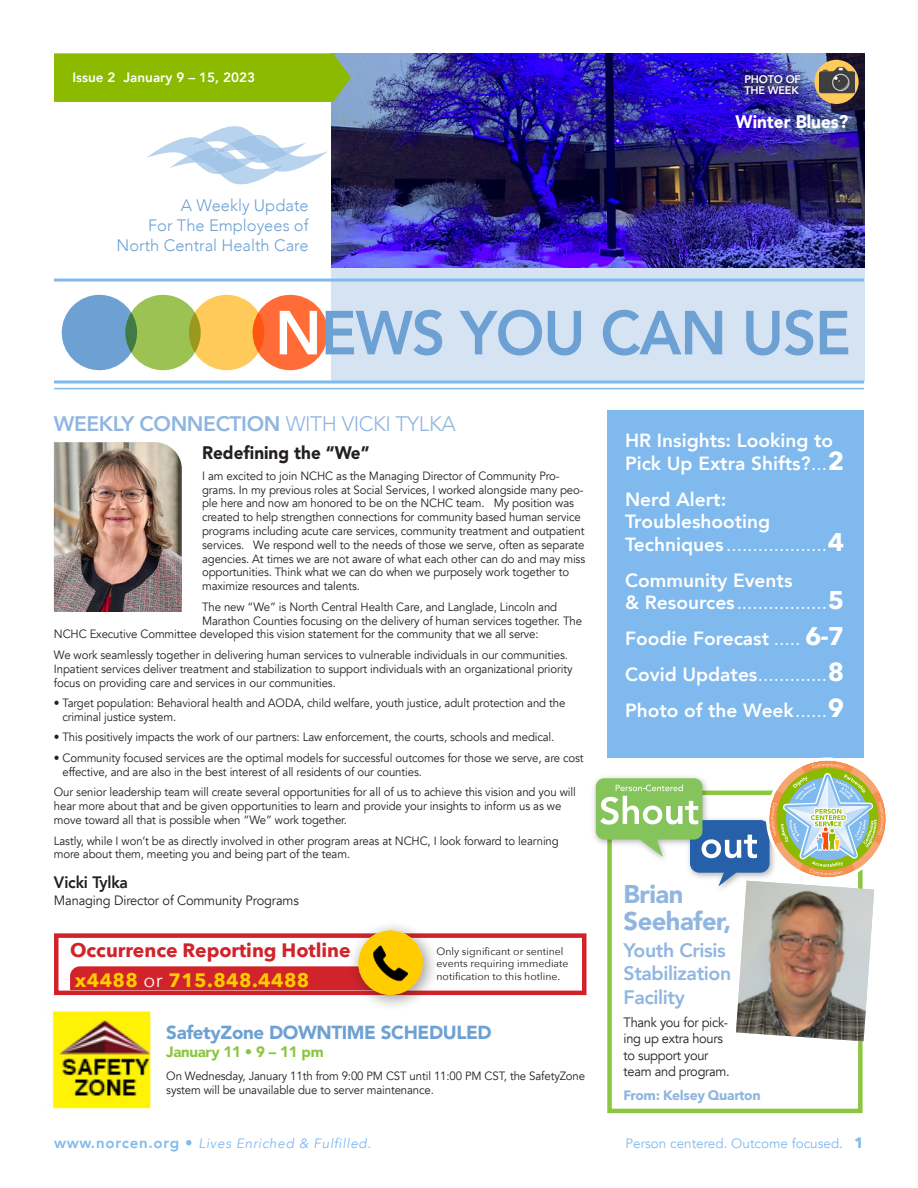
<style>
.page{position:relative;width:918px;height:1188px;background:#fff}
.page>*{position:absolute;margin:0;border:0;box-sizing:border-box;transform-origin:0 0}
.t1{font:800 61.5px "Avenir";letter-spacing:-.02em;color:#6da1d4;scale:.95 1}
._2-SubHeader{font:900 25.5px/27px "Avenir";letter-spacing:-.02em;color:#90b6e0}
._1-Header{font:800 21px "Avenir";letter-spacing:-.02em;color:#90b6e0}
._2-SubHeader-2{font:800 19.5px/23.4px "Avenir";letter-spacing:-.02em;color:#90b6e0}
.t2{font:700 19.35px/30px "Avenir Next";color:#d1232a}
._1_5-HeaderREV{font:800 19.05px/22.5px "Avenir";color:#fff}
._1_5-HeaderREV-2{font:19.05px "Avenir";color:#fff}
._1-Header-2{font:900 18.75px "Avenir";letter-spacing:-.02em;color:#6da1d4}
._3-BodyCopy{font:900 18px "Avenir";color:#231f20;scale:.95 1}
._3-BodyCopy-2{font:900 18px "Avenir";color:#fff;scale:.95 1}
.t3{font:300 16.5px/19.8px "Avenir";color:#6da1d4;text-align:right}
._3-BodyCopy-3{font:800 16.5px "Avenir";letter-spacing:-.01em;color:#231f20;scale:.95 1}
._2-SubHeader-3{font:900 15px "Avenir";letter-spacing:-.02em;color:#8bc640}
._2-SubHeader-4{font:13.5px/16.5px "Avenir";letter-spacing:-.02em;color:#231f20;scale:.95 1}
.t4{font:italic 13.5px "Avenir";letter-spacing:.05em;color:#7fb9ee}
._3-BodyCopy-4{font:13.5px "Avenir";letter-spacing:-.01em;color:#231f20;scale:.95 1}
.t5{font:13.5px "Avenir";color:#7fb9ee}
._3-BodyCopy-5{font:800 13.5px "Avenir";color:#fff}
._2-SubHeader-5{font:700 13.5px "Avenir Next";letter-spacing:-.02em;color:#90b6e0}
._3-BodyCopy-6{font:12px/13.8px "Avenir";letter-spacing:-.01em;color:#231f20;scale:.95 1}
._1-Header-3{font:800 10.95px/10.9px "Avenir";letter-spacing:-.02em;color:#fff}
.t6{font:10.5px/12.6px "Avenir Next";color:#231f20}
.s1{color:#fff}
.s2{font-weight:300}
.s3{color:#fc0}
.s4{font-weight:400;color:#fff}
.s5{font-weight:400}
.s6{font-family:"Avenir Next";font-weight:700;font-size:25.5px}
.s7{font-weight:800}
.s8{font-weight:800;font-style:normal;font-size:15px}
.s9{font-family:"Avenir Next";font-weight:700;font-size:15px}
</style>
<div class="page">
<img style="left:332px;top:53px;width:533px;height:215px">
<div style="left:332px;top:268px;width:533px;height:114px;background:#d6e3f2"></div>
<div style="left:253px;top:295px;width:75px;height:75px;background:#ff6c37;border-radius:50%"></div>
<div style="left:189px;top:295px;width:75px;height:75px;background:#feca5a;border-radius:50%"></div>
<div style="left:125px;top:295px;width:76px;height:75px;background:#9bc253;border-radius:50%"></div>
<div style="left:62px;top:295px;width:75px;height:75px;background:#6da1d4;border-radius:50%"></div>
<hr style="left:54px;top:279px;width:810px;height:3px;background:#7fb9ee">
<hr style="left:54px;top:381px;width:810px;height:3px;background:#7fb9ee">
<hr style="left:54px;top:388px;width:810px;height:1px;background:#7fb9ee">
<div style="left:126px;top:104px;width:222px;height:102px;background:#fff"></div>
<svg style="left:147px;top:126px;width:181px;height:58px"></svg>
<div style="left:54px;top:53px;width:297px;height:49px;background:#8bba00"></div>
<div style="left:607px;top:410px;width:257px;height:347px;background:#7fb9ee"></div>
<div style="left:736px;top:67px;width:73px;height:36px;background:#231f20;opacity:.57"></div>
<svg style="left:814px;top:60px;width:45px;height:44px"></svg>
<img style="left:819px;top:62px;width:35px;height:36px">
<div style="left:607px;top:791px;width:256px;height:322px;border:4px solid #8bc640"></div>
<img style="left:593px;top:782px;width:3px;height:57px">
<svg style="left:54px;top:933px;width:533px;height:63px"></svg>
<div style="left:348px;top:920px;width:91px;height:92px;background:#231f20;opacity:.4"></div>
<img style="left:358px;top:930px;width:65px;height:65px;border-radius:32px">
<img style="left:54px;top:442px;width:128px;height:170px">
<svg style="left:596px;top:763px;width:288px;height:278px"></svg>
<img style="left:736px;top:881px;width:138px;height:160px">
<img style="left:52px;top:1011px;width:99px;height:98px">
<p class="_3-BodyCopy-5" style="left:72px;top:66px;width:184px">Issue 2 January 9 – 15, 2023</p>
<p class="_1-Header-3" style="left:744px;top:74px;width:58px">PHOTO OF<br>THE WEEK</p>
<h3 class="t3" style="left:117px;top:196px;width:194px">A Weekly Update<br>For The Employees of<br>North Central Health Care</h3>
<p class="_3-BodyCopy-2" style="left:736px;top:110px;width:120px">Winter Blues?</p>
<h1 class="t1" style="left:275px;top:285px;width:608px"><span class="s1">N</span>EWS YOU CAN USE</h1>
<p class="_1-Header" style="left:54px;top:407px;width:403px">WEEKLY CONNECTION <span class="s2">WITH VICKI TYLKA</span></p>
<p class="_3-BodyCopy" style="left:202px;top:442px;width:178px">Redefining the “We”</p>
<p class="_3-BodyCopy-6" style="left:202px;top:469px;width:405px">I am excited to join NCHC as the Managing Director of Community Pro&shy;grams. In my previous roles at Social Services, I worked alongside many peo&shy;ple here and now am honored to be on the NCHC team. My position was created to help strengthen connections for community based human service programs including acute care services, community treatment and outpatient services. We respond well to the needs of those we serve, often as separate agencies. At times we are not aware of what each other can do and may miss opportunities. Think what we can do when we purposely work together to maximize resources and talents.</p>
<p class="_3-BodyCopy-6" style="left:202px;top:600px;width:375px">The new “We” is North Central Health Care, and Langlade, Lincoln and</p>
<p class="_3-BodyCopy-6" style="left:202px;top:614px;width:401px">Marathon Counties focusing on the delivery of human services together. The</p>
<p class="_3-BodyCopy-6" style="left:54px;top:628px;width:512px">NCHC Executive Committee developed this vision statement for the community that we all serve:</p>
<p class="_3-BodyCopy-6" style="left:54px;top:648px;width:548px">We work seamlessly together in delivering human services to vulnerable individuals in our communities.<br>Inpatient services deliver treatment and stabilization to support individuals with an organizational priority focus on providing care and services in our communities.</p>
<p class="_3-BodyCopy-6" style="left:63px;top:696px;width:531px;text-indent:-9px">• Target population: Behavioral health and AODA, child welfare, youth justice, adult protection and the criminal justice system.</p>
<p class="_3-BodyCopy-6" style="left:54px;top:731px;width:528px">• This positively impacts the work of our partners: Law enforcement, the courts, schools and medical.</p>
<p class="_3-BodyCopy-6" style="left:63px;top:751px;width:550px;text-indent:-9px">• Community focused services are the optimal models for successful outcomes for those we serve, are cost effective, and are also in the best interest of all residents of our counties.</p>
<p class="_3-BodyCopy-6" style="left:54px;top:786px;width:551px">Our senior leadership team will create several opportunities for all of us to achieve this vision and you will hear more about that and be given opportunities to learn and provide your insights to inform us as we move toward all that is possible when “We” work together.</p>
<p class="_3-BodyCopy-6" style="left:54px;top:834px;width:533px">Lastly, while I won’t be as directly involved in other program areas at NCHC, I look forward to learning more about them, meeting you and being part of the team.</p>
<p class="_3-BodyCopy-3" style="left:54px;top:870px;width:80px">Vicki Tylka</p>
<p class="_3-BodyCopy-4" style="left:54px;top:892px;width:259px">Managing Director of Community Programs</p>
<p class="t2" style="left:70px;top:935px;width:282px">Occurrence Reporting Hotline <span class="s3">x4488</span> <span class="s4">or</span> <span class="s3">715.848.4488</span></p>
<p class="t6" style="left:437px;top:944px;width:133px">Only significant or sentinel events requiring immediate notification to this hotline.</p>
<p class="_1-Header-2" style="left:166px;top:1022px;width:327px">SafetyZone DOWNTIME SCHEDULED</p>
<p class="_2-SubHeader-3" style="left:166px;top:1043px;width:159px">January 11 • 9 – 11 pm</p>
<p class="_3-BodyCopy-6" style="left:166px;top:1069px;width:442px">On Wednesday, January 11th from 9:00 PM CST until 11:00 PM CST, the SafetyZone system will be unavailable due to server maintenance.</p>
<p class="_1_5-HeaderREV" style="left:625px;top:429px;width:221px">HR Insights: Looking to<br>Pick Up Extra Shifts?<span class="s5">...</span><span class="s6">2</span></p>
<p class="_1_5-HeaderREV" style="left:625px;top:488px;width:221px">Nerd Alert:<br>Troubleshooting<br>Techniques <span class="s5">...................</span><span class="s6">4</span></p>
<p class="_1_5-HeaderREV" style="left:625px;top:569px;width:221px">Community Events<br>&amp; Resources<span class="s5">.................</span><span class="s6">5</span></p>
<p class="_1_5-HeaderREV" style="left:625px;top:627px;width:221px">Foodie Forecast <span class="s5">.....</span> <span class="s6">6-7</span></p>
<p class="_1_5-HeaderREV-2" style="left:625px;top:663px;width:221px"><span class="s7">Covid Updates</span>.............<span class="s6">8</span></p>
<p class="_1_5-HeaderREV" style="left:625px;top:699px;width:221px">Photo of the Week<span class="s5">......</span><span class="s6">9</span></p>
<p class="_2-SubHeader" style="left:624px;top:880px;width:109px">Brian<br>Seehafer,</p>
<p class="_2-SubHeader-2" style="left:624px;top:938px;width:109px">Youth Crisis<br>Stabilization<br>Facility</p>
<p class="_2-SubHeader-4" style="left:624px;top:1014px;width:113px">Thank you for pick&shy;ing up extra hours to support your team and program.</p>
<p class="_2-SubHeader-5" style="left:624px;top:1083px;width:139px">From: Kelsey Quarton</p>
<p class="t4" style="left:54px;top:1136px;width:319px"><span class="s8">www.norcen.org •</span> Lives Enriched &amp; Fulfilled.</p>
<p class="t5" style="left:625px;top:1136px;width:240px">Person centered. Outcome focused. <span class="s9">1</span></p>
</div>
